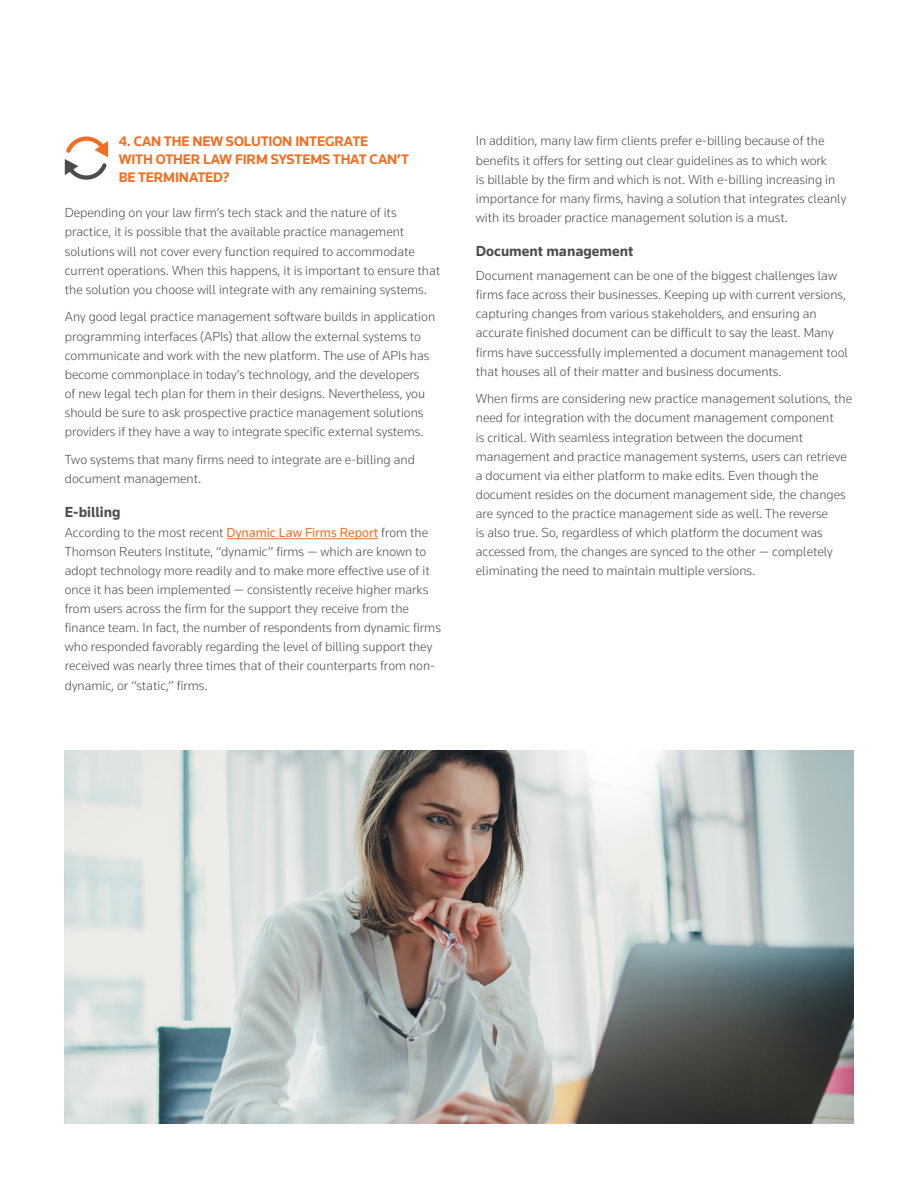
<style>
.page{position:relative;width:918px;height:1188px;background:#fff}
.page>*{position:absolute;margin:0;border:0;box-sizing:border-box;transform-origin:0 0}
.Body_Copy{font:700 15px "Knowledge 2017";color:#4b4c4d}
.t1{font:700 14.25px/18px "Knowledge 2017";letter-spacing:-.01em;color:#f36e21}
.Body_Copy-2{font:300 13.5px/19.2px "Knowledge 2017";color:#4b4c4d}
.s1{font-weight:400;color:#f36e21}
</style>
<div class="page">
<hr style="left:227px;top:538px;width:151px;height:1px;background:#f36e21">
<svg style="left:65px;top:137px;width:43px;height:43px"></svg>
<img style="left:65px;top:751px;width:788px;height:372px">
<p class="t1" style="left:119px;top:132px;width:292px">4. CAN THE NEW SOLUTION INTEGRATE<br>WITH OTHER LAW FIRM SYSTEMS THAT CAN’T<br>BE TERMINATED?</p>
<p class="Body_Copy-2" style="left:65px;top:203px;width:377px">Depending on your law firm’s tech stack and the nature of its practice, it is possible that the available practice management solutions will not cover every function required to accommodate current operations. When this happens, it is important to ensure that the solution you choose will integrate with any remaining systems.</p>
<p class="Body_Copy-2" style="left:65px;top:307px;width:372px">Any good legal practice management software builds in application programming interfaces (APIs) that allow the external systems to communicate and work with the new platform. The use of APIs has become commonplace in today’s technology, and the developers<br>of new legal tech plan for them in their designs. Nevertheless, you should be sure to ask prospective practice management solutions providers if they have a way to integrate specific external systems.</p>
<p class="Body_Copy-2" style="left:65px;top:450px;width:352px">Two systems that many firms need to integrate are e-billing and document management.</p>
<p class="Body_Copy" style="left:65px;top:503px;width:57px">E-billing</p>
<p class="Body_Copy-2" style="left:65px;top:522px;width:378px">According to the most recent <span class="s1">Dynamic Law Firms Report</span> from the Thomson Reuters Institute, “dynamic” firms — which are known to adopt technology more readily and to make more effective use of it once it has been implemented — consistently receive higher marks from users across the firm for the support they receive from the finance team. In fact, the number of respondents from dynamic firms who responded favorably regarding the level of billing support they received was nearly three times that of their counterparts from non&shy;dynamic, or “static,” firms.</p>
<p class="Body_Copy-2" style="left:476px;top:131px;width:372px">In addition, many law firm clients prefer e-billing because of the benefits it offers for setting out clear guidelines as to which work<br>is billable by the firm and which is not. With e-billing increasing in importance for many firms, having a solution that integrates cleanly with its broader practice management solution is a must.</p>
<p class="Body_Copy" style="left:476px;top:242px;width:159px">Document management</p>
<p class="Body_Copy-2" style="left:476px;top:266px;width:374px">Document management can be one of the biggest challenges law firms face across their businesses. Keeping up with current versions, capturing changes from various stakeholders, and ensuring an accurate finished document can be difficult to say the least. Many firms have successfully implemented a document management tool that houses all of their matter and business documents.</p>
<p class="Body_Copy-2" style="left:476px;top:389px;width:378px">When firms are considering new practice management solutions, the need for integration with the document management component<br>is critical. With seamless integration between the document management and practice management systems, users can retrieve a document via either platform to make edits. Even though the document resides on the document management side, the changes are synced to the practice management side as well. The reverse<br>is also true. So, regardless of which platform the document was accessed from, the changes are synced to the other — completely eliminating the need to maintain multiple versions.</p>
</div>
